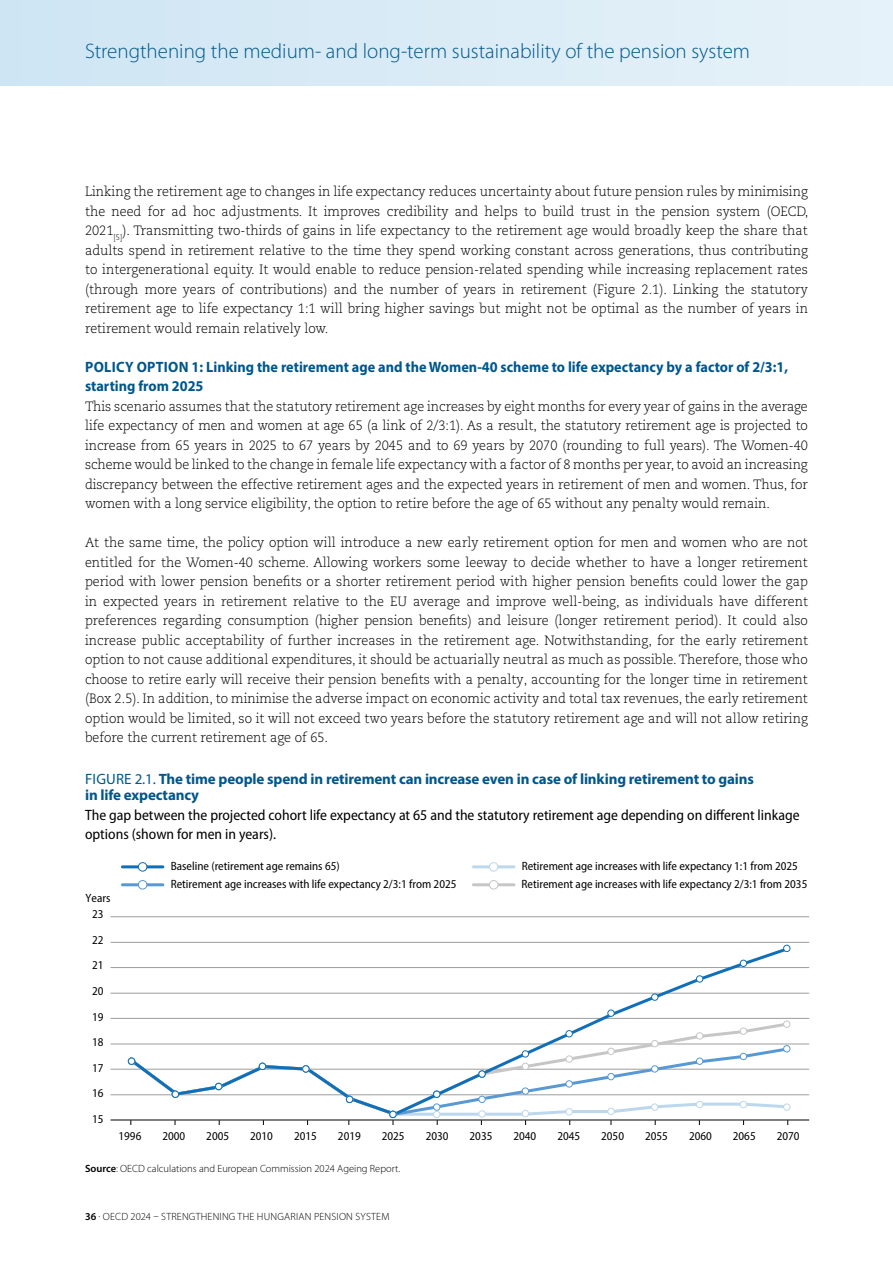
<style>
.page{position:relative;width:893px;height:1263px;background:#fff}
.page>*{position:absolute;margin:0;border:0;box-sizing:border-box;transform-origin:0 0}
.t1{font:300 21px "Myriad Pro";color:#00578a}
.t2{font:semi-condensed 15px/19.5px "Myriad Pro";color:#000}
.t3{font:700 15px/19.5px "Myriad Pro";letter-spacing:-.005em;color:#00578a;scale:.95 1}
.t4{font:700 15px/16.5px "Myriad Pro";letter-spacing:-.005em;color:#00578a}
.t5{font:300 13.5px/19.5px "Caecilia LT Pro 45";color:#000;text-align:justify;scale:.95 1}
.t6{font:semi-condensed 12px/17.9px "Myriad Pro";color:#000}
.t7{font:300 10.5px "Myriad Pro";color:#000}
.t8{font:300 10.5px "Myriad Pro";letter-spacing:.02em;color:#000}
.s1{font-weight:400}
.s2{font-weight:600}
</style>
<div class="page">
<hr style="left:892px;top:0;width:1px;height:828px;background:#eef5f7">
<div style="left:0;top:0;width:893px;height:85px;background:#daebf6"></div>
<hr style="left:111px;top:1094px;width:698px;height:1px;background:#9d9d9c">
<hr style="left:111px;top:1069px;width:698px;height:1px;background:#9d9d9c">
<hr style="left:111px;top:1044px;width:698px;height:1px;background:#9d9d9c">
<hr style="left:111px;top:1018px;width:698px;height:1px;background:#9d9d9c">
<hr style="left:111px;top:993px;width:698px;height:1px;background:#9d9d9c">
<hr style="left:111px;top:967px;width:698px;height:1px;background:#9d9d9c">
<hr style="left:111px;top:942px;width:698px;height:1px;background:#9d9d9c">
<hr style="left:111px;top:916px;width:698px;height:1px;background:#9d9d9c">
<hr style="left:111px;top:1120px;width:698px;height:1px;background:#000">
<hr style="left:122px;top:865px;width:41px;height:3px;background:#116fb7">
<div style="left:138px;top:863px;width:9px;height:8px;background:#fff;border-radius:50%"></div>
<div style="left:138px;top:862px;width:9px;height:9px;border:1px solid #116fb7;border-radius:50%"></div>
<hr style="left:122px;top:883px;width:41px;height:3px;background:#5899d3">
<div style="left:138px;top:880px;width:9px;height:9px;background:#fff;border-radius:50%"></div>
<div style="left:138px;top:880px;width:9px;height:9px;border:1px solid #5899d3;border-radius:50%"></div>
<hr style="left:473px;top:865px;width:41px;height:3px;background:#bdd7ed">
<div style="left:489px;top:863px;width:9px;height:8px;background:#fff;border-radius:50%"></div>
<div style="left:489px;top:862px;width:9px;height:9px;border:1px solid #bdd7ed;border-radius:50%"></div>
<hr style="left:473px;top:883px;width:41px;height:3px;background:#c6c6c6">
<div style="left:489px;top:880px;width:9px;height:9px;background:#fff;border-radius:50%"></div>
<div style="left:489px;top:880px;width:9px;height:9px;border:1px solid #c6c6c6;border-radius:50%"></div>
<svg style="left:129px;top:946px;width:662px;height:163px"></svg>
<div style="left:566px;top:1030px;width:6px;height:7px;background:#fff;border-radius:50%"></div>
<div style="left:566px;top:1030px;width:7px;height:7px;border:1px solid #116fb7;border-radius:50%"></div>
<svg style="left:609px;top:1011px;width:4px;height:4px"></svg>
<div style="left:607px;top:1009px;width:8px;height:8px;border:1px solid #116fb7;border-radius:50%"></div>
<svg style="left:653px;top:994px;width:5px;height:6px"></svg>
<div style="left:651px;top:993px;width:7px;height:8px;border:1px solid #116fb7;border-radius:50%"></div>
<div style="left:696px;top:976px;width:7px;height:6px;background:#fff;border-radius:50%"></div>
<div style="left:696px;top:975px;width:7px;height:7px;border:1px solid #116fb7;border-radius:50%"></div>
<div style="left:740px;top:960px;width:7px;height:6px;background:#fff;border-radius:50%"></div>
<div style="left:740px;top:960px;width:7px;height:7px;border:1px solid #116fb7;border-radius:50%"></div>
<svg style="left:784px;top:945px;width:6px;height:6px"></svg>
<div style="left:783px;top:945px;width:7px;height:7px;border:1px solid #116fb7;border-radius:50%"></div>
<div style="left:784px;top:1045px;width:6px;height:7px;background:#fff;border-radius:50%"></div>
<div style="left:783px;top:1045px;width:7px;height:7px;border:1px solid #5899d3;border-radius:50%"></div>
<div style="left:128px;top:1058px;width:7px;height:6px;background:#3685c3;border-radius:50%"></div>
<div style="left:128px;top:1058px;width:7px;height:7px;border:1px solid #116fb7;border-radius:50%"></div>
<svg style="left:129px;top:1048px;width:661px;height:77px"></svg>
<div style="left:607px;top:1048px;width:8px;height:7px;border:1px solid #c6c6c6;border-radius:50%"></div>
<div style="left:652px;top:1040px;width:6px;height:7px;background:#fff;border-radius:50%"></div>
<div style="left:651px;top:1040px;width:7px;height:7px;border:1px solid #c6c6c6;border-radius:50%"></div>
<div style="left:696px;top:1033px;width:7px;height:6px;background:#fff;border-radius:50%"></div>
<div style="left:696px;top:1032px;width:7px;height:7px;border:1px solid #c6c6c6;border-radius:50%"></div>
<div style="left:740px;top:1028px;width:7px;height:6px;background:#fff;border-radius:50%"></div>
<div style="left:740px;top:1027px;width:7px;height:8px;border:1px solid #c6c6c6;border-radius:50%"></div>
<svg style="left:785px;top:1021px;width:5px;height:6px"></svg>
<div style="left:783px;top:1020px;width:7px;height:8px;border:1px solid #c6c6c6;border-radius:50%"></div>
<h1 class="t1" style="left:85px;top:39px;width:667px">Strengthening the medium- and long-term sustainability of the pension system</h1>
<p class="t5" style="left:85px;top:181px;width:763px">Linking the retirement age to changes in life expectancy reduces uncertainty about future pension rules by minimising the need for ad hoc adjustments. It improves credibility and helps to build trust in the pension system (OECD, 2021<sub>[5]</sub>). Transmitting two-thirds of gains in life expectancy to the retirement age would broadly keep the share that adults spend in retirement relative to the time they spend working constant across generations, thus contributing to intergenerational equity. It would enable to reduce pension-related spending while increasing replacement rates (through more years of contributions) and the number of years in retirement (Figure 2.1). Linking the statutory retirement age to life expectancy 1:1 will bring higher savings but might not be optimal as the number of years in retirement would remain relatively low.</p>
<p class="t3" style="left:85px;top:356px;width:742px">POLICY OPTION 1: Linking the retirement age and the Women-40 scheme to life expectancy by a factor of 2/3:1, starting from 2025</p>
<p class="t5" style="left:85px;top:396px;width:762px">This scenario assumes that the statutory retirement age increases by eight months for every year of gains in the average life expectancy of men and women at age 65 (a link of 2/3:1). As a result, the statutory retirement age is projected to increase from 65 years in 2025 to 67 years by 2045 and to 69 years by 2070 (rounding to full years). The Women-40 scheme would be linked to the change in female life expectancy with a factor of 8 months per year, to avoid an increasing discrepancy between the effective retirement ages and the expected years in retirement of men and women. Thus, for women with a long service eligibility, the option to retire before the age of 65 without any penalty would remain.</p>
<p class="t5" style="left:85px;top:532px;width:762px">At the same time, the policy option will introduce a new early retirement option for men and women who are not entitled for the Women-40 scheme. Allowing workers some leeway to decide whether to have a longer retirement period with lower pension benefits or a shorter retirement period with higher pension benefits could lower the gap in expected years in retirement relative to the EU average and improve well-being, as individuals have different preferences regarding consumption (higher pension benefits) and leisure (longer retirement period). It could also increase public acceptability of further increases in the retirement age. Notwithstanding, for the early retirement option to not cause additional expenditures, it should be actuarially neutral as much as possible. Therefore, those who choose to retire early will receive their pension benefits with a penalty, accounting for the longer time in retirement (Box 2.5). In addition, to minimise the adverse impact on economic activity and total tax revenues, the early retirement option would be limited, so it will not exceed two years before the statutory retirement age and will not allow retiring before the current retirement age of 65.</p>
<p class="t4" style="left:85px;top:770px;width:670px"><span class="s1">FIGURE 2.1.</span> The time people spend in retirement can increase even in case of linking retirement to gains in life expectancy</p>
<p class="t2" style="left:85px;top:805px;width:716px">The gap between the projected cohort life expectancy at 65 and the statutory retirement age depending on different linkage options (shown for men in years).</p>
<p class="t6" style="left:86px;top:889px;width:26px">Years</p>
<p class="t6" style="left:92px;top:905px;width:13px">23</p>
<p class="t6" style="left:92px;top:931px;width:13px">22</p>
<p class="t6" style="left:92px;top:956px;width:13px">21</p>
<p class="t6" style="left:92px;top:982px;width:13px">20</p>
<p class="t6" style="left:92px;top:1007px;width:13px">19</p>
<p class="t6" style="left:92px;top:1033px;width:13px">18</p>
<p class="t6" style="left:92px;top:1058px;width:13px">17</p>
<p class="t6" style="left:92px;top:1084px;width:13px">16</p>
<p class="t6" style="left:92px;top:1109px;width:13px">15</p>
<p class="t6" style="left:171px;top:857px;width:287px">Baseline (retirement age remains 65)<br>Retirement age increases with life expectancy 2/3:1 from 2025</p>
<p class="t6" style="left:522px;top:857px;width:287px">Retirement age increases with life expectancy 1:1 from 2025<br>Retirement age increases with life expectancy 2/3:1 from 2035</p>
<p class="t6" style="left:119px;top:1127px;width:24px">1996</p>
<p class="t6" style="left:162px;top:1127px;width:24px">2000</p>
<p class="t6" style="left:206px;top:1127px;width:24px">2005</p>
<p class="t6" style="left:250px;top:1127px;width:24px">2010</p>
<p class="t6" style="left:294px;top:1127px;width:24px">2015</p>
<p class="t6" style="left:338px;top:1127px;width:24px">2019</p>
<p class="t6" style="left:382px;top:1127px;width:24px">2025</p>
<p class="t6" style="left:426px;top:1127px;width:24px">2030</p>
<p class="t6" style="left:470px;top:1127px;width:24px">2035</p>
<p class="t6" style="left:513px;top:1127px;width:24px">2040</p>
<p class="t6" style="left:557px;top:1127px;width:24px">2045</p>
<p class="t6" style="left:601px;top:1127px;width:24px">2050</p>
<p class="t6" style="left:645px;top:1127px;width:24px">2055</p>
<p class="t6" style="left:689px;top:1127px;width:24px">2060</p>
<p class="t6" style="left:733px;top:1127px;width:24px">2065</p>
<p class="t6" style="left:777px;top:1127px;width:24px">2070</p>
<p class="t7" style="left:85px;top:1162px;width:317px"><span class="s2">Source</span>: OECD calculations and European Commission 2024 Ageing Report.</p>
<p class="t8" style="left:85px;top:1210px;width:306px"><span class="s2">36</span> . OECD 2024 – STRENGTHENING THE HUNGARIAN PENSION SYSTEM</p>
</div>
